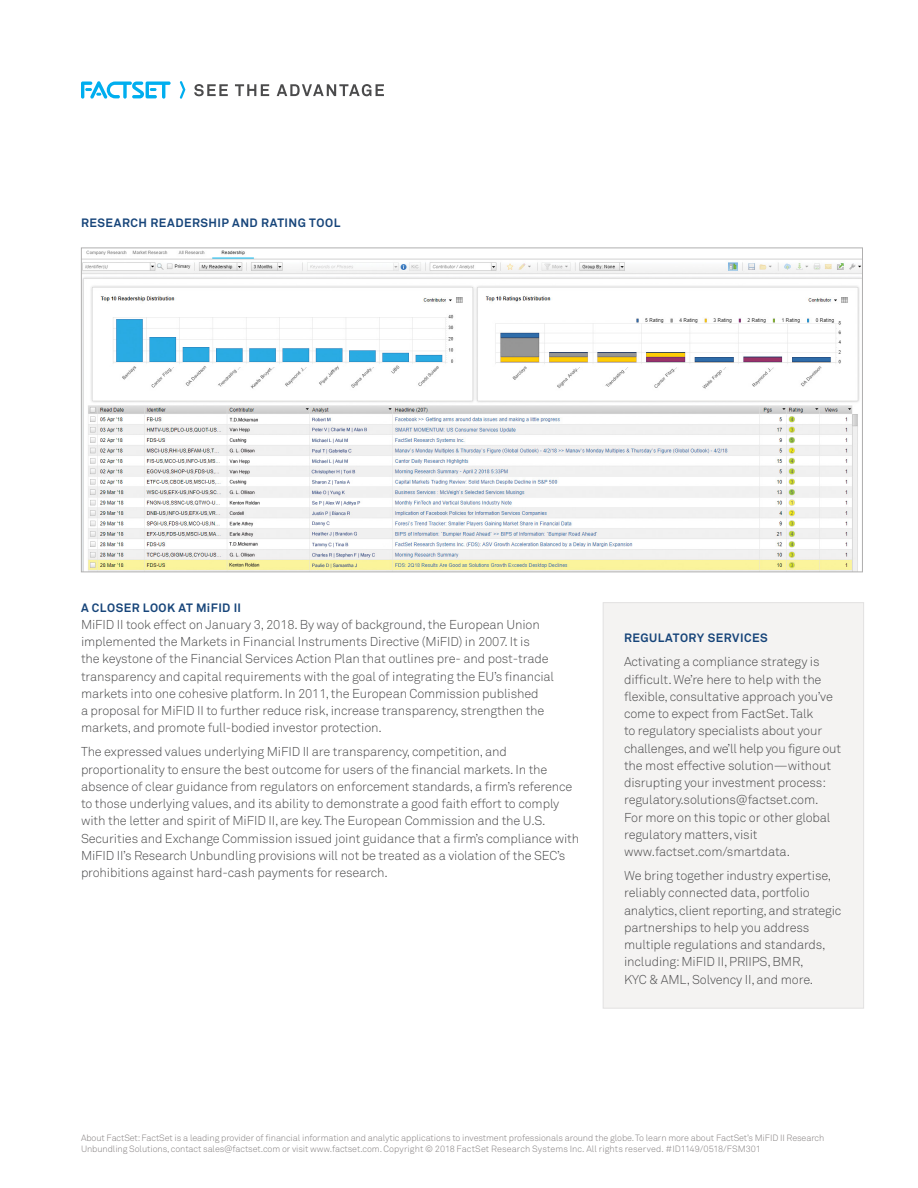
<style>
.page{position:relative;width:918px;height:1188px;background:#fff}
.page>*{position:absolute;margin:0;border:0;box-sizing:border-box;transform-origin:0 0}
.t1{font:12.75px/17.2px "Akkurat Light Pro";letter-spacing:-.01em;color:#4b4b4c}
.t2{font:700 12px "Akkurat Pro";letter-spacing:.04em;color:#17457a}
.t3{font:9px/11.2px "Akkurat Light Pro";letter-spacing:-.01em;color:#837f7f}
</style>
<div class="page">
<svg style="left:194px;top:84px;width:34px;height:12px"></svg>
<svg style="left:235px;top:84px;width:34px;height:12px"></svg>
<svg style="left:277px;top:84px;width:107px;height:12px"></svg>
<svg style="left:81px;top:81px;width:90px;height:18px"></svg>
<svg style="left:180px;top:81px;width:5px;height:18px"></svg>
<div style="left:603px;top:602px;width:261px;height:407px;background:#f4f3f2;border:1px solid #e2e1e1"></div>
<img style="left:83px;top:250px;width:778px;height:320px">
<p class="t2" style="left:81px;top:215px;width:261px">RESEARCH READERSHIP AND RATING TOOL</p>
<p class="t2" style="left:81px;top:600px;width:162px">A CLOSER LOOK AT MiFID II</p>
<p class="t1" style="left:81px;top:616px;width:475px">MiFID II took effect on January 3, 2018. By way of background, the European Union implemented the Markets in Financial Instruments Directive (MiFID) in 2007. It is<br>the keystone of the Financial Services Action Plan that outlines pre- and post-trade transparency and capital requirements with the goal of integrating the EU’s financial markets into one cohesive platform. In 2011, the European Commission published<br>a proposal for MiFID II to further reduce risk, increase transparency, strengthen the markets, and promote full-bodied investor protection.</p>
<p class="t1" style="left:81px;top:744px;width:500px">The expressed values underlying MiFID II are transparency, competition, and proportionality to ensure the best outcome for users of the financial markets. In the absence of clear guidance from regulators on enforcement standards, a firm’s reference to those underlying values, and its ability to demonstrate a good faith effort to comply with the letter and spirit of MiFID II, are key. The European Commission and the U.S.<br>Securities and Exchange Commission issued joint guidance that a firm’s compliance with MiFID II’s Research Unbundling provisions will not be treated as a violation of the SEC’s prohibitions against hard-cash payments for research.</p>
<p class="t2" style="left:624px;top:631px;width:145px">REGULATORY SERVICES</p>
<p class="t1" style="left:624px;top:654px;width:219px">Activating a compliance strategy is difficult. We’re here to help with the flexible, consultative approach you’ve come to expect from FactSet. Talk<br>to regulatory specialists about your challenges, and we’ll help you figure out the most effective solution—without disrupting your investment process: regulatory.solutions@factset.com.<br>For more on this topic or other global regulatory matters, visit www.factset.com/smartdata.</p>
<p class="t1" style="left:624px;top:867px;width:219px">We bring together industry expertise, reliably connected data, portfolio analytics, client reporting, and strategic partnerships to help you address multiple regulations and standards, including: MiFID II, PRIIPS, BMR,<br>KYC &amp; AML, Solvency II, and more.</p>
<p class="t3" style="left:81px;top:1132px;width:745px">About FactSet: FactSet is a leading provider of financial information and analytic applications to investment professionals around the globe. To learn more about FactSet’s MiFID II Research<br>Unbundling Solutions, contact sales@factset.com or visit www.factset.com. Copyright © 2018 FactSet Research Systems Inc. All rights reserved. #ID1149/0518/FSM301</p>
</div>
